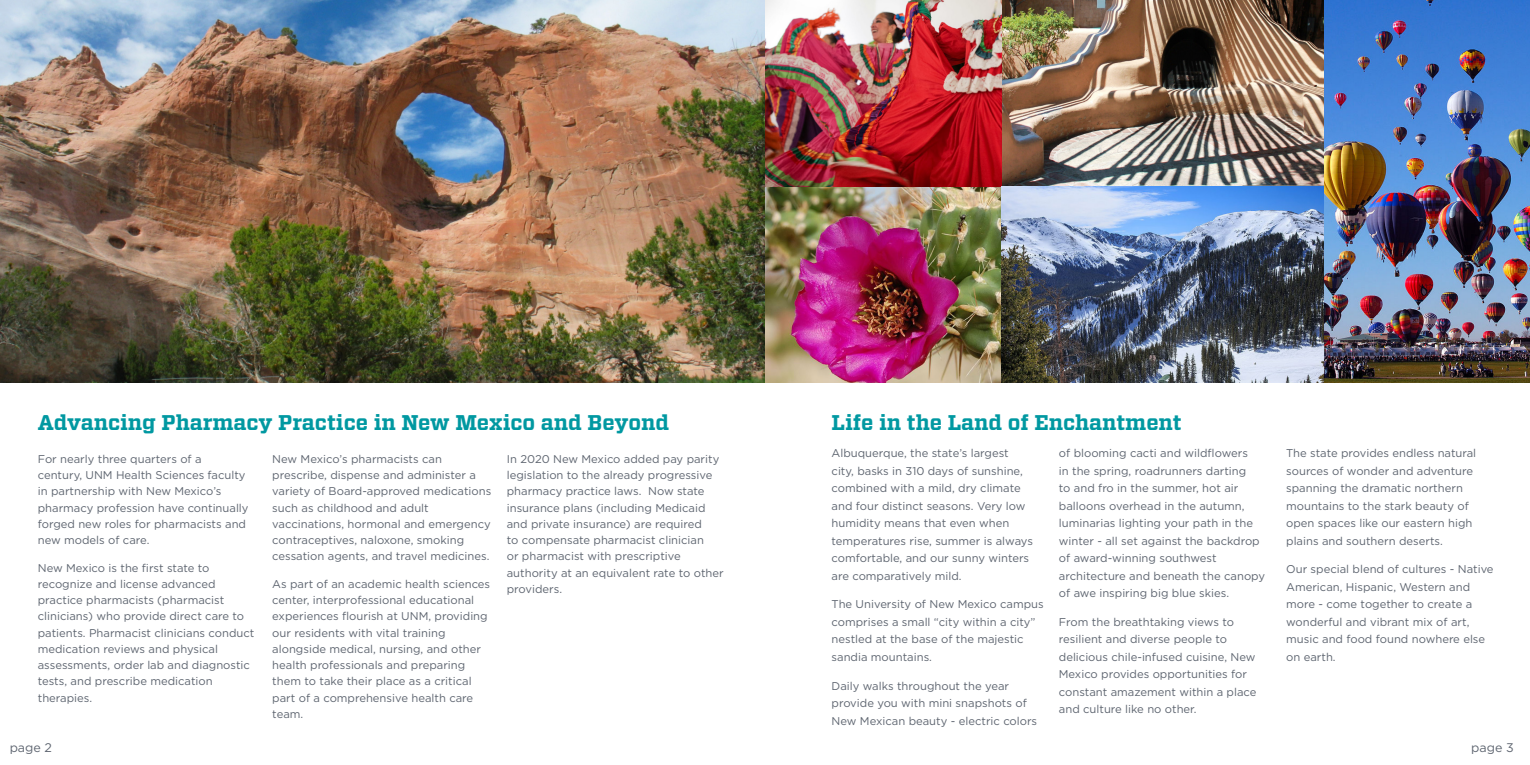
<style>
.page{position:relative;width:1530px;height:765px;background:#fff}
.page>*{position:absolute;margin:0;border:0;box-sizing:border-box;transform-origin:0 0}
.t1{font:700 21.25px "Vitesse";color:#0098a1}
.t2{font:12.5px "Gotham";color:#5e6570}
.t3{font:11.25px/16.2px "Gotham";color:#5e6570}
</style>
<div class="page">
<img style="left:0;top:0;width:1530px;height:382px">
<p class="t1" style="left:38px;top:408px;width:633px">Advancing Pharmacy Practice in New Mexico and Beyond</p>
<p class="t3" style="left:38px;top:451px;width:212px">For nearly three quarters of a century, UNM Health Sciences faculty in partnership with New Mexico’s pharmacy profession have continually forged new roles for pharmacists and new models of care.</p>
<p class="t3" style="left:38px;top:559px;width:218px">New Mexico is the first state to recognize and license advanced practice pharmacists (pharmacist clinicians) who provide direct care to patients. Pharmacist clinicians conduct medication reviews and physical assessments, order lab and diagnostic tests, and prescribe medication therapies.</p>
<p class="t1" style="left:832px;top:408px;width:352px">Life in the Land of Enchantment</p>
<p class="t3" style="left:1059px;top:444px;width:208px;line-height:17.5px">of blooming cacti and wildflowers<br>in the spring, roadrunners darting<br>to and fro in the summer, hot air balloons overhead in the autumn, luminarias lighting your path in the winter - all set against the backdrop of award-winning southwest architecture and beneath the canopy of awe inspiring big blue skies.</p>
<p class="t3" style="left:1059px;top:613px;width:199px;line-height:17.5px">From the breathtaking views to resilient and diverse people to delicious chile-infused cuisine, New<br>Mexico provides opportunities for constant amazement within a place and culture like no other.</p>
<p class="t3" style="left:507px;top:451px;width:218px">In 2020 New Mexico added pay parity legislation to the already progressive pharmacy practice laws. Now state insurance plans (including Medicaid and private insurance) are required<br>to compensate pharmacist clinician<br>or pharmacist with prescriptive authority at an equivalent rate to other providers.</p>
<p class="t3" style="left:832px;top:444px;width:203px;line-height:17.5px">Albuquerque, the state’s largest city, basks in 310 days of sunshine, combined with a mild, dry climate and four distinct seasons. Very low humidity means that even when temperatures rise, summer is always comfortable, and our sunny winters are comparatively mild.</p>
<p class="t3" style="left:832px;top:595px;width:214px;line-height:17.5px">The University of New Mexico campus comprises a small “city within a city” nestled at the base of the majestic sandia mountains.</p>
<p class="t3" style="left:832px;top:677px;width:207px;line-height:17.5px">Daily walks throughout the year provide you with mini snapshots of<br>New Mexican beauty - electric colors</p>
<p class="t3" style="left:272px;top:451px;width:221px">New Mexico’s pharmacists can prescribe, dispense and administer a variety of Board-approved medications such as childhood and adult vaccinations, hormonal and emergency contraceptives, naloxone, smoking cessation agents, and travel medicines.</p>
<p class="t3" style="left:272px;top:576px;width:219px">As part of an academic health sciences center, interprofessional educational experiences flourish at UNM, providing our residents with vital training alongside medical, nursing, and other health professionals and preparing them to take their place as a critical part of a comprehensive health care team.</p>
<p class="t3" style="left:1286px;top:444px;width:192px;line-height:17.5px">The state provides endless natural sources of wonder and adventure spanning the dramatic northern mountains to the stark beauty of open spaces like our eastern high plains and southern deserts.</p>
<p class="t3" style="left:1286px;top:560px;width:209px;line-height:17.5px">Our special blend of cultures - Native<br>American, Hispanic, Western and more - come together to create a wonderful and vibrant mix of art, music and food found nowhere else on earth.</p>
<p class="t2" style="left:10px;top:740px;width:44px">page 2</p>
<p class="t2" style="left:1471px;top:740px;width:44px">page 3</p>
</div>
